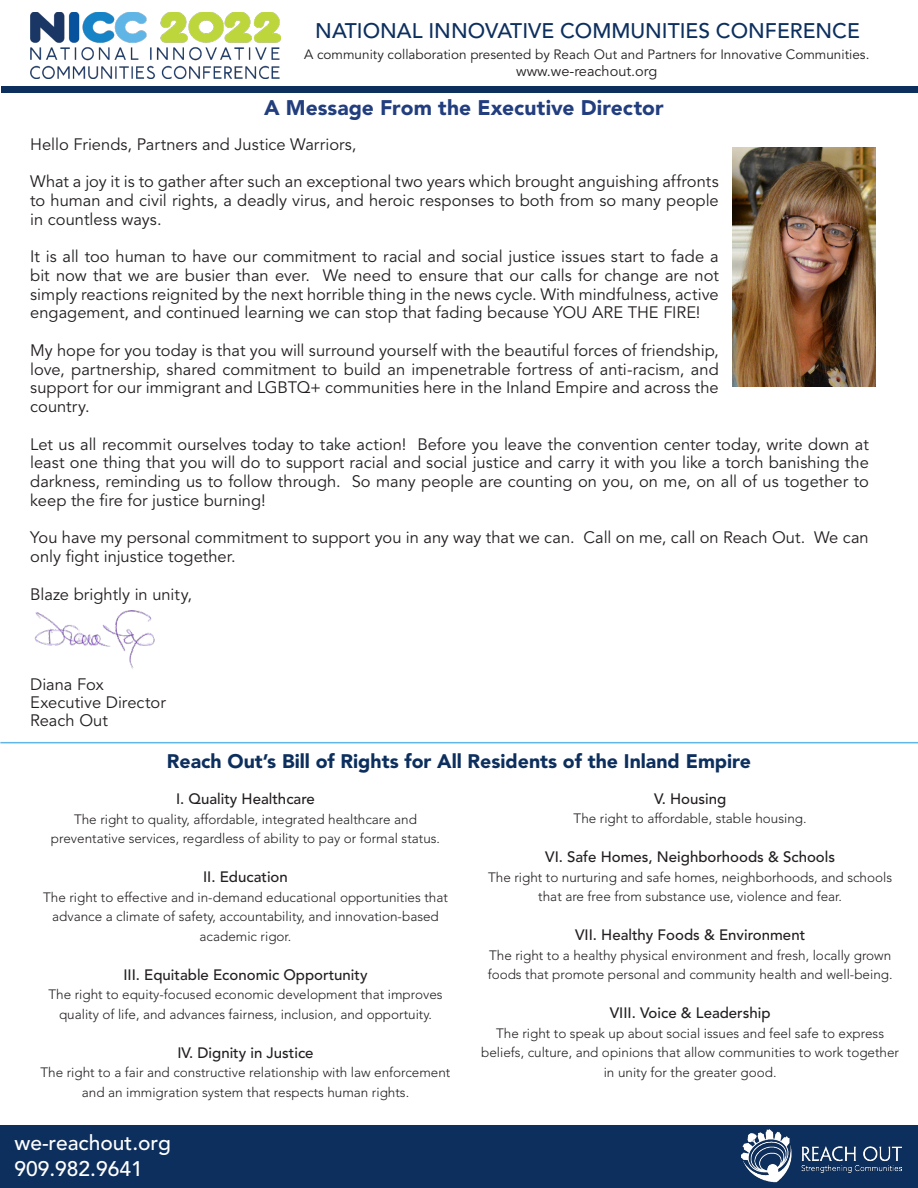
<style>
.page{position:relative;width:918px;height:1188px;background:#fff}
.page>*{position:absolute;margin:0;border:0;box-sizing:border-box;transform-origin:0 0}
.t1{font:500 21px "Avenir LT Std";color:#0d2f5e}
.t2{font:900 21px "Avenir LT Std";letter-spacing:.005em;color:#223e7e}
.t3{font:500 21px "Avenir LT Std";color:#fff}
.t4{font:900 19.5px "Avenir LT Std";color:#0d2f5e}
.t5{font:16.5px/18.8px "Avenir LT Std";color:#231f20;text-align:justify}
.t6{font:500 15px "Avenir LT Std";color:#231f20}
.t7{font:14.55px "Avenir LT Std";color:#231f20}
.t8{font:300 13.5px/19.5px "Avenir LT Std";color:#231f20;text-align:center}
.t9{font:13.5px "Avenir LT Std";color:#231f20}
</style>
<div class="page">
<div style="left:1px;top:86px;width:917px;height:7px;background:#0d2f5e"></div>
<div style="left:0;top:1125px;width:918px;height:63px;background:#0d2f5e"></div>
<img style="left:30px;top:12px;width:251px;height:67px">
<img style="left:34px;top:610px;width:121px;height:59px">
<img style="left:742px;top:1130px;width:160px;height:52px">
<hr style="left:0;top:742px;width:918px;height:1px;background:#60b6e6">
<img style="left:732px;top:147px;width:143px;height:239px">
<p class="t1" style="left:315px;top:18px;width:546px">NATIONAL INNOVATIVE COMMUNITIES CONFERENCE</p>
<p class="t9" style="left:304px;top:46px;width:567px">A community collaboration presented by Reach Out and Partners for Innovative Communities.</p>
<p class="t7" style="left:516px;top:63px;width:143px">www.we-reachout.org</p>
<p class="t2" style="left:264px;top:95px;width:401px">A Message From the Executive Director</p>
<p class="t5" style="left:30px;top:135px;width:328px">Hello Friends, Partners and Justice Warriors,</p>
<p class="t5" style="left:30px;top:173px;width:690px">What a joy it is to gather after such an exceptional two years which brought anguishing affronts to human and civil rights, a deadly virus, and heroic responses to both from so many people in countless ways.</p>
<p class="t5" style="left:30px;top:248px;width:690px">It is all too human to have our commitment to racial and social justice issues start to fade a bit now that we are busier than ever. We need to ensure that our calls for change are not simply reactions reignited by the next horrible thing in the news cycle. With mindfulness, active engagement, and continued learning we can stop that fading because YOU ARE THE FIRE!</p>
<p class="t5" style="left:30px;top:341px;width:690px">My hope for you today is that you will surround yourself with the beautiful forces of friendship, love, partnership, shared commitment to build an impenetrable fortress of anti-racism, and support for our immigrant and LGBTQ+ communities here in the Inland Empire and across the country.</p>
<p class="t5" style="left:30px;top:435px;width:840px">Let us all recommit ourselves today to take action! Before you leave the convention center today, write down at least one thing that you will do to support racial and social justice and carry it with you like a torch banishing the darkness, reminding us to follow through. So many people are counting on you, on me, on all of us together to keep the fire for justice burning!</p>
<p class="t5" style="left:30px;top:529px;width:840px">You have my personal commitment to support you in any way that we can. Call on me, call on Reach Out. We can only fight injustice together.</p>
<p class="t5" style="left:30px;top:585px;width:163px">Blaze brightly in unity,</p>
<p class="t5" style="left:30px;top:675px;width:75px">Diana Fox</p>
<p class="t5" style="left:30px;top:693px;width:137px">Executive Director</p>
<p class="t5" style="left:30px;top:711px;width:79px">Reach Out</p>
<p class="t4" style="left:167px;top:749px;width:586px">Reach Out’s Bill of Rights for All Residents of the Inland Empire</p>
<p class="t6" style="left:176px;top:790px;width:140px">I. Quality Healthcare</p>
<p class="t8" style="left:51px;top:809px;width:391px">The right to quality, affordable, integrated healthcare and preventative services, regardless of ability to pay or formal status.</p>
<p class="t6" style="left:203px;top:868px;width:86px">II. Education</p>
<p class="t8" style="left:43px;top:887px;width:406px">The right to effective and in-demand educational opportunities that advance a climate of safety, accountability, and innovation-based academic rigor.</p>
<p class="t6" style="left:123px;top:966px;width:246px">III. Equitable Economic Opportunity</p>
<p class="t8" style="left:48px;top:985px;width:396px">The right to equity-focused economic development that improves quality of life, and advances fairness, inclusion, and opportuity.</p>
<p class="t6" style="left:177px;top:1044px;width:138px">IV. Dignity in Justice</p>
<p class="t8" style="left:41px;top:1063px;width:411px">The right to a fair and constructive relationship with law enforcement and an immigration system that respects human rights.</p>
<p class="t6" style="left:654px;top:790px;width:73px">V. Housing</p>
<p class="t8" style="left:574px;top:809px;width:235px">The right to affordable, stable housing.</p>
<p class="t6" style="left:545px;top:848px;width:291px">VI. Safe Homes, Neighborhoods &amp; Schools</p>
<p class="t8" style="left:488px;top:867px;width:406px">The right to nurturing and safe homes, neighborhoods, and schools that are free from substance use, violence and fear.</p>
<p class="t6" style="left:575px;top:926px;width:232px">VII. Healthy Foods &amp; Environment</p>
<p class="t8" style="left:488px;top:945px;width:406px;text-align:left">The right to a healthy physical environment and fresh, locally grown foods that promote personal and community health and well-being.</p>
<p class="t6" style="left:610px;top:1004px;width:162px">VIII. Voice &amp; Leadership</p>
<p class="t8" style="left:481px;top:1023px;width:419px">The right to speak up about social issues and feel safe to express beliefs, culture, and opinions that allow communities to work together in unity for the greater good.</p>
<p class="t3" style="left:14px;top:1131px;width:158px">we-reachout.org</p>
<p class="t3" style="left:14px;top:1156px;width:130px">909.982.9641</p>
</div>
